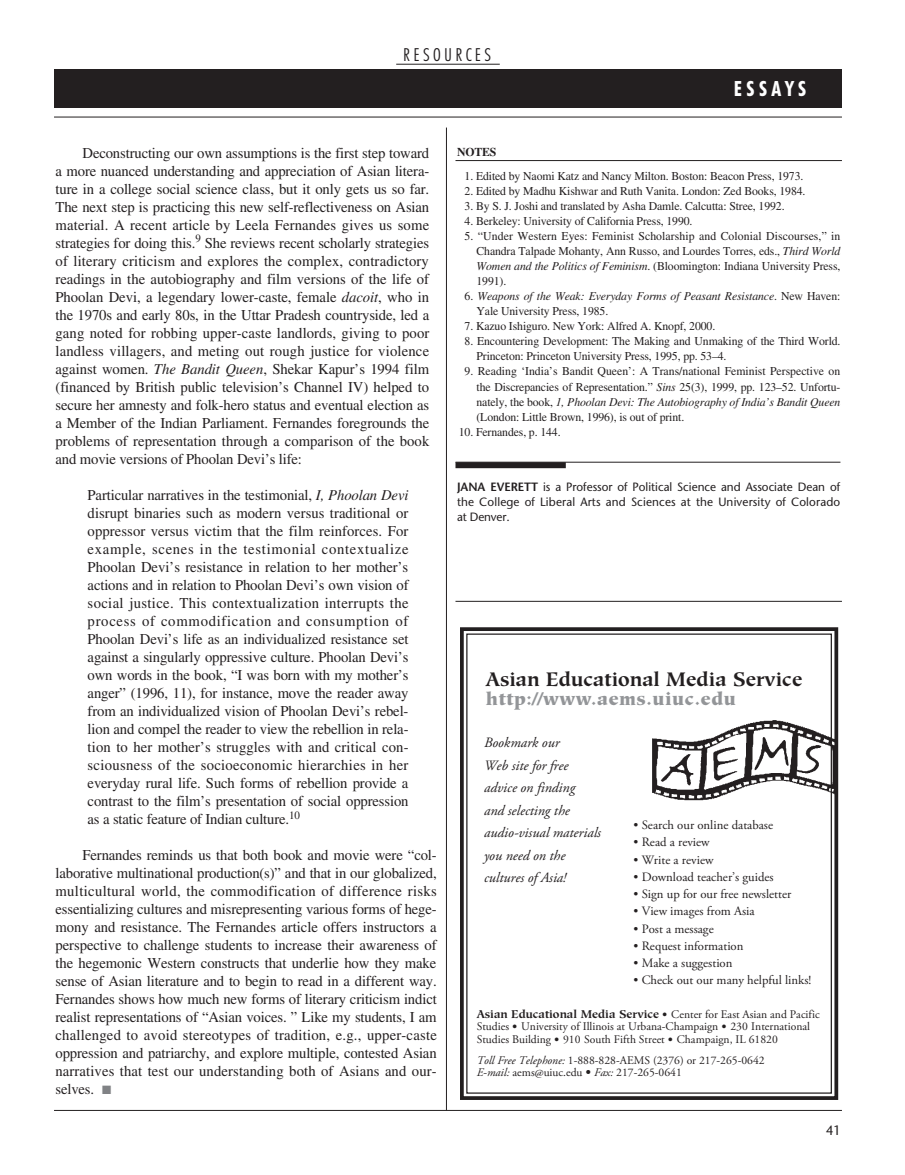
<style>
.page{position:relative;width:905px;height:1175px;background:#fff}
.page>*{position:absolute;margin:0;border:0;box-sizing:border-box;transform-origin:0 0}
.t1{font:700 condensed 21px "Futura BT";letter-spacing:.21em;color:#fff}
.t2{font:700 19.5px "Hiroshige";color:#231f20}
.t3{font:900 18px "Hiroshige";letter-spacing:.02em;color:#939598}
.t4{font:300 condensed 18px "Futura BT";letter-spacing:.185em;color:#231f20}
.t5{font:15px/18px "EAA Times";letter-spacing:-.01em;color:#231f20;text-align:justify}
.t6{font:italic 14.25px/22.5px "Adobe Garamond Pro";color:#231f20}
.t7{font:13.5px "Stone Sans";color:#231f20;scale:.95 1}
.t8{font:12.75px "Adobe Garamond Pro";color:#231f20}
.t9{font:12px/15px "EAA Times";letter-spacing:-.01em;color:#231f20;text-align:justify}
.t10{font:12px/15px "Stone Sans";letter-spacing:.015em;color:#231f20;text-align:justify}
.t11{font:italic 12px/15px "EAA Times";letter-spacing:-.01em;color:#231f20}
.t12{font:700 12px "EAA Times";letter-spacing:-.01em;color:#231f20}
.t13{font:11.7px/12.5px "Adobe Garamond Pro";color:#231f20}
.t14{font:700 11.25px "Hiroshige";color:#231f20}
.s1{font-style:italic}
.s2{color:#808285}
.s3{font-style:normal}
.s4{font-weight:600}
.s5{font-size:10.5px}
.s6{font-family:"Adobe Garamond Pro";font-weight:400;font-size:11.7px}
.s7{font-family:"Hiroshige";font-weight:700;font-size:10.5px}
.s8{font-family:"Hiroshige";font-weight:700}
</style>
<div class="page">
<div style="left:54px;top:69px;width:787px;height:39px;background:#231f20"></div>
<hr style="left:54px;top:1110px;width:788px;height:1px;background:#231f20">
<hr style="left:396px;top:64px;width:104px;height:1px;background:#231f20">
<hr style="left:446px;top:128px;width:1px;height:982px;background:#231f20">
<hr style="left:54px;top:117px;width:788px;height:1px;background:#231f20">
<div style="left:460px;top:627px;width:378px;height:473px;border:4px solid #231f20"></div>
<img style="left:652px;top:719px;width:184px;height:83px">
<hr style="left:455px;top:160px;width:387px;height:1px;background:#231f20">
<hr style="left:455px;top:462px;width:385px;height:1px;background:#231f20">
<div style="left:455px;top:462px;width:111px;height:6px;background:#231f20"></div>
<hr style="left:455px;top:601px;width:387px;height:1px;background:#231f20">
<p class="t4" style="left:403px;top:47px;width:89px">RESOURCES</p>
<h1 class="t1" style="left:733px;top:80px;width:74px">ESSAYS</h1>
<p class="t5" style="left:55px;top:145px;width:375px;text-indent:27px">Deconstructing our own assumptions is the first step toward a more nuanced understanding and appreciation of Asian litera&shy;ture in a college social science class, but it only gets us so far.<br>The next step is practicing this new self-reflectiveness on Asian material. A recent article by Leela Fernandes gives us some strategies for doing this.<sup>9</sup> She reviews recent scholarly strategies of literary criticism and explores the complex, contradictory readings in the autobiography and film versions of the life of Phoolan Devi, a legendary lower-caste, female <span class="s1">dacoit</span>, who in the 1970s and early 80s, in the Uttar Pradesh countryside, led a gang noted for robbing upper-caste landlords, giving to poor landless villagers, and meting out rough justice for violence against women. <span class="s1">The Bandit Queen</span>, Shekar Kapur’s 1994 film (financed by British public television’s Channel IV) helped to secure her amnesty and folk-hero status and eventual election as a Member of the Indian Parliament. Fernandes foregrounds the problems of representation through a comparison of the book and movie versions of Phoolan Devi’s life:</p>
<p class="t5" style="left:88px;top:487px;width:322px">Particular narratives in the testimonial, <span class="s1">I, Phoolan Devi </span>disrupt binaries such as modern versus traditional or oppressor versus victim that the film reinforces. For example, scenes in the testimonial contextualize Phoolan Devi’s resistance in relation to her mother’s actions and in relation to Phoolan Devi’s own vision of social justice. This contextualization interrupts the process of commodification and consumption of Phoolan Devi’s life as an individualized resistance set against a singularly oppressive culture. Phoolan Devi’s own words in the book, “I was born with my mother’s anger” (1996, 11), for instance, move the reader away from an individualized vision of Phoolan Devi’s rebel&shy;lion and compel the reader to view the rebellion in rela&shy;tion to her mother’s struggles with and critical con&shy;sciousness of the socioeconomic hierarchies in her everyday rural life. Such forms of rebellion provide a contrast to the film’s presentation of social oppression as a static feature of Indian culture.<sup>10</sup></p>
<p class="t5" style="left:55px;top:847px;width:383px;text-indent:27px">Fernandes reminds us that both book and movie were “col&shy;laborative multinational production(s)” and that in our globalized, multicultural world, the commodification of difference risks essentializing cultures and misrepresenting various forms of hege&shy;mony and resistance. The Fernandes article offers instructors a perspective to challenge students to increase their awareness of the hegemonic Western constructs that underlie how they make sense of Asian literature and to begin to read in a different way.<br>Fernandes shows how much new forms of literary criticism indict realist representations of “Asian voices. ” Like my students, I am challenged to avoid stereotypes of tradition, e.g., upper-caste oppression and patriarchy, and explore multiple, contested Asian narratives that test our understanding both of Asians and our&shy;selves. <span class="s2">■</span></p>
<p class="t12" style="left:457px;top:148px;width:41px">NOTES</p>
<p class="t9" style="left:464px;top:170px;width:340px">1. Edited by Naomi Katz and Nancy Milton. Boston: Beacon Press, 1973.</p>
<p class="t9" style="left:464px;top:185px;width:342px">2. Edited by Madhu Kishwar and Ruth Vanita. London: Zed Books, 1984.</p>
<p class="t9" style="left:464px;top:200px;width:321px">3. By S. J. Joshi and translated by Asha Damle. Calcutta: Stree, 1992.</p>
<p class="t9" style="left:464px;top:215px;width:229px">4. Berkeley: University of California Press, 1990.</p>
<p class="t9" style="left:476px;top:230px;width:365px;text-indent:-12px">5. “Under Western Eyes: Feminist Scholarship and Colonial Discourses,” in Chandra Talpade Mohanty, Ann Russo, and Lourdes Torres, eds., <span class="s1">Third World Women and the Politics of Feminism</span>. (Bloomington: Indiana University Press, 1991).</p>
<p class="t11" style="left:476px;top:290px;width:365px;text-indent:-12px"><span class="s3">6.</span> Weapons of the Weak: Everyday Forms of Peasant Resistance<span class="s3">. New Haven:<br>Yale University Press, 1985.</span></p>
<p class="t9" style="left:464px;top:320px;width:252px">7. Kazuo Ishiguro. New York: Alfred A. Knopf, 2000.</p>
<p class="t9" style="left:476px;top:335px;width:365px;text-indent:-12px">8. Encountering Development: The Making and Unmaking of the Third World.<br>Princeton: Princeton University Press, 1995, pp. 53–4.</p>
<p class="t9" style="left:476px;top:365px;width:365px;text-indent:-12px">9. Reading ‘India’s Bandit Queen’: A Trans/national Feminist Perspective on the Discrepancies of Representation.” <span class="s1">Sins</span> 25(3), 1999, pp. 123–52. Unfortu&shy;nately, the book, <span class="s1">1, Phoolan Devi: The Autobiography of India’s Bandit Queen </span>(London: Little Brown, 1996), is out of print.</p>
<p class="t9" style="left:459px;top:425px;width:103px">10. Fernandes, p. 144.</p>
<p class="t10" style="left:457px;top:480px;width:385px"><span class="s4">JANA EVERETT</span> is a Professor of Political Science and Associate Dean of the College of Liberal Arts and Sciences at the University of Colorado at Denver.</p>
<h2 class="t2" style="left:486px;top:671px;width:318px">Asian Educational Media Service</h2>
<p class="t3" style="left:486px;top:691px;width:251px">http://www.aems.uiuc.edu</p>
<p class="t6" style="left:484px;top:732px;width:118px">Bookmark our<br>Web site for free advice on finding<br>and selecting the audio-visual materials you need on the cultures of Asia!</p>
<p class="t8" style="left:633px;top:820px;width:141px">• Search our online database</p>
<p class="t8" style="left:633px;top:837px;width:78px">• Read a review</p>
<p class="t8" style="left:633px;top:854px;width:81px">• Write a review</p>
<p class="t8" style="left:633px;top:871px;width:142px">• Download teacher’s guides</p>
<p class="t8" style="left:633px;top:889px;width:159px">• Sign up for our free newsletter</p>
<p class="t8" style="left:633px;top:906px;width:123px">• View images from Asia</p>
<p class="t8" style="left:633px;top:923px;width:82px">• Post a message</p>
<p class="t8" style="left:633px;top:940px;width:111px">• Request information</p>
<p class="t8" style="left:633px;top:958px;width:100px">• Make a suggestion</p>
<p class="t8" style="left:633px;top:975px;width:179px">• Check out our many helpful links!</p>
<p class="t14" style="left:476px;top:1009px;width:344px">Asian Educational Media Service <span class="s5">•</span> <span class="s6">Center for East Asian and Pacific</span></p>
<p class="t13" style="left:476px;top:1021px;width:335px">Studies <span class="s7">•</span> University of Illinois at Urbana-Champaign <span class="s7">•</span> 230 International<br>Studies Building <span class="s7">•</span> 910 South Fifth Street <span class="s7">•</span> Champaign, IL 61820</p>
<p class="t13" style="left:476px;top:1054px;width:289px;line-height:12px"><span class="s1">Toll Free Telephone:</span> 1-888-828-AEMS (2376) or 217-265-0642<br><span class="s1">E-mail:</span> aems@uiuc.edu <span class="s8">•</span> <span class="s1">Fax:</span> 217-265-0641</p>
<p class="t7" style="left:826px;top:1125px;width:17px">41</p>
</div>
